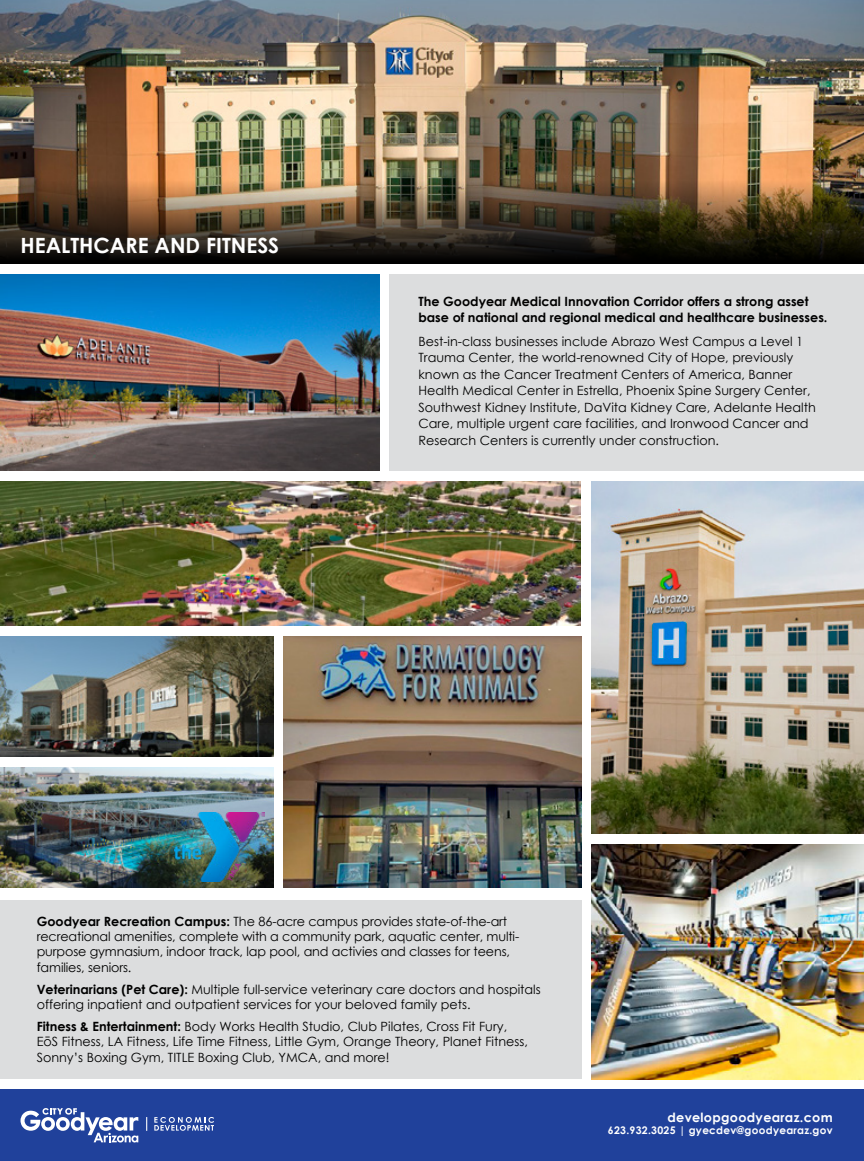
<style>
.page{position:relative;width:864px;height:1161px;background:#fff}
.page>*{position:absolute;margin:0;border:0;box-sizing:border-box;transform-origin:0 0}
.t1{font:700 21px "Century Gothic";color:#fff}
.t2{font:12.75px/16.5px "Century Gothic";color:#000}
.t3{font:700 12.75px/16.5px "Century Gothic";color:#000}
.t4{font:700 12.75px "Century Gothic";letter-spacing:.025em;color:#fff}
.t5{font:700 10.5px "Century Gothic";letter-spacing:.025em;color:#fff}
.s1{font-weight:700}
</style>
<div class="page">
<img style="left:0;top:0;width:864px;height:128px">
<div style="left:390px;top:275px;width:474px;height:196px;background:#dcddde"></div>
<img style="left:284px;top:637px;width:297px;height:251px">
<img style="left:592px;top:482px;width:272px;height:352px">
<div style="left:0;top:900px;width:581px;height:179px;background:#dcddde"></div>
<div style="left:0;top:1090px;width:864px;height:71px;background:#20419b"></div>
<img style="left:0;top:275px;width:379px;height:196px">
<img style="left:0;top:768px;width:273px;height:120px">
<img style="left:0;top:637px;width:273px;height:120px">
<img style="left:0;top:482px;width:580px;height:144px">
<img style="left:592px;top:844px;width:272px;height:235px">
<img style="left:175px;top:812px;width:90px;height:69px">
<img style="left:0;top:128px;width:864px;height:136px">
<svg style="left:21px;top:1108px;width:117px;height:35px"></svg>
<svg style="left:154px;top:1117px;width:60px;height:14px"></svg>
<svg style="left:146px;top:1117px;width:1px;height:14px"></svg>
<h1 class="t1" style="left:21px;top:229px;width:260px">HEALTHCARE AND FITNESS</h1>
<p class="t3" style="left:418px;top:292px;width:411px">The Goodyear Medical Innovation Corridor offers a strong asset base of national and regional medical and healthcare businesses.</p>
<p class="t2" style="left:418px;top:332px;width:399px">Best-in-class businesses include Abrazo West Campus a Level 1<br>Trauma Center, the world-renowned City of Hope, previously known as the Cancer Treatment Centers of America, Banner Health Medical Center in Estrella, Phoenix Spine Surgery Center, Southwest Kidney Institute, DaVita Kidney Care, Adelante Health Care, multiple urgent care facilities, and Ironwood Cancer and Research Centers is currently under construction.</p>
<p class="t2" style="left:37px;top:913px;width:484px;line-height:15.3px"><span class="s1">Goodyear Recreation Campus:</span> The 86-acre campus provides state-of-the-art recreational amenities, complete with a community park, aquatic center, multi&shy;purpose gymnasium, indoor track, lap pool, and activies and classes for teens, families, seniors.</p>
<p class="t2" style="left:37px;top:981px;width:506px;line-height:15.3px"><span class="s1">Veterinarians (Pet Care):</span> Multiple full-service veterinary care doctors and hospitals offering inpatient and outpatient services for your beloved family pets.</p>
<p class="t2" style="left:37px;top:1019px;width:493px;line-height:15.3px"><span class="s1">Fitness &amp; Entertainment:</span> Body Works Health Studio, Club Pilates, Cross Fit Fury,<br>EōS Fitness, LA Fitness, Life Time Fitness, Little Gym, Orange Theory, Planet Fitness,<br>Sonny’s Boxing Gym, TITLE Boxing Club, YMCA, and more!</p>
<p class="t4" style="left:667px;top:1107px;width:167px">developgoodyearaz.com</p>
<p class="t5" style="left:608px;top:1122px;width:226px">623.932.3025 | gyecdev@goodyearaz.gov</p>
</div>
